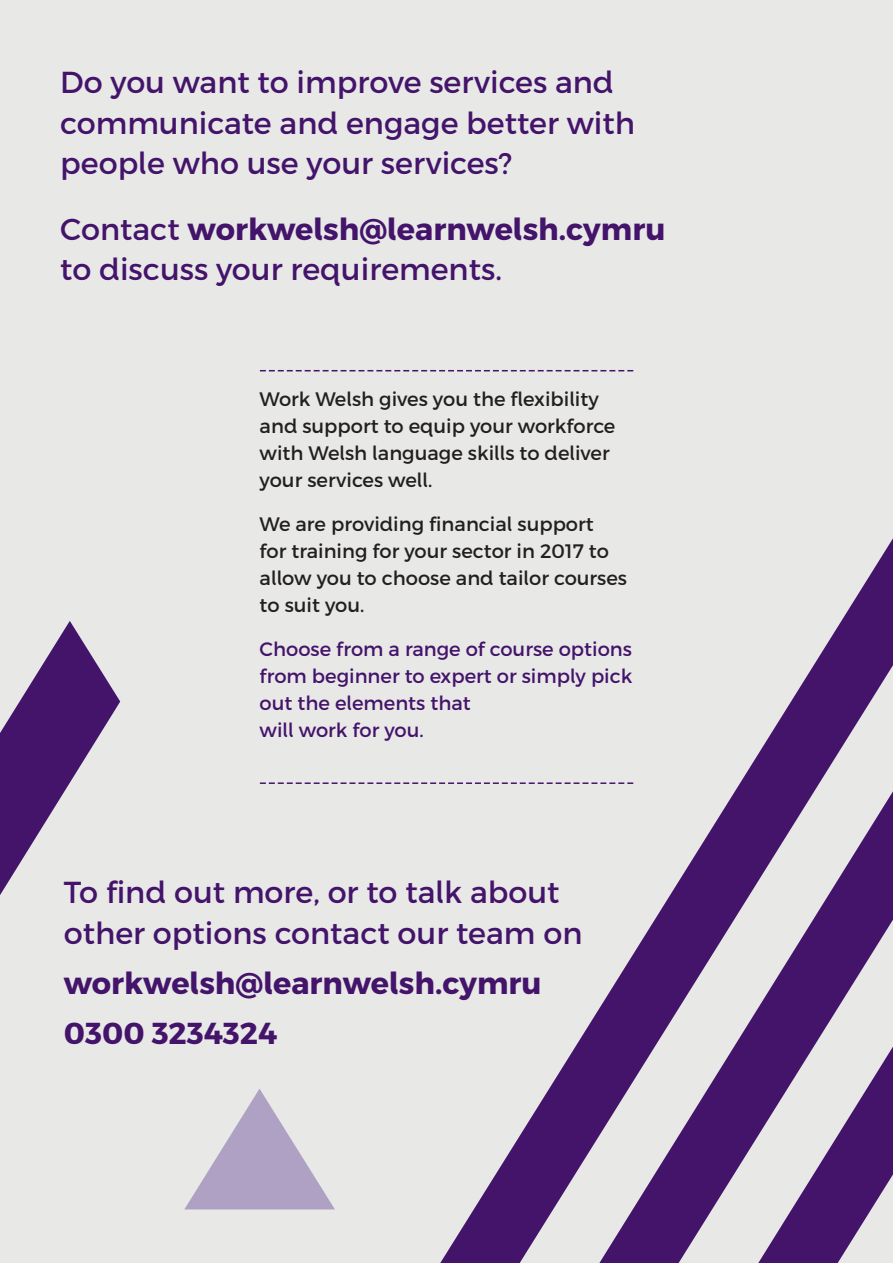
<style>
.page{position:relative;width:893px;height:1263px;background:#e8e9e7}
.page>*{position:absolute;margin:0;border:0;box-sizing:border-box;transform-origin:0 0}
.t1{font:30.3px/40.5px "Cymraeg";color:#44146b}
.t2{font:700 30.3px/49.9px "Cymraeg";color:#44146b}
.t3{font:19.5px/27px "Cymraeg";color:#231f20}
.t4{font:19.5px/27px "Cymraeg";color:#44146b}
.s1{font-weight:700}
</style>
<div class="page">
<svg style="left:440px;top:538px;width:453px;height:725px"></svg>
<svg style="left:0;top:621px;width:120px;height:274px"></svg>
<svg style="left:599px;top:791px;width:294px;height:472px"></svg>
<svg style="left:260px;top:370px;width:373px;height:1px"></svg>
<svg style="left:260px;top:782px;width:373px;height:2px"></svg>
<svg style="left:184px;top:1089px;width:151px;height:120px"></svg>
<h1 class="t1" style="left:60px;top:62px;width:576px">Do you want to improve services and communicate and engage better with people who use your services?</h1>
<h1 class="t1" style="left:60px;top:209px;width:607px">Contact <span class="s1">workwelsh@learnwelsh.cymru </span>to discuss your requirements.</h1>
<p class="t3" style="left:260px;top:385px;width:357px">Work Welsh gives you the flexibility and support to equip your workforce with Welsh language skills to deliver your services well.</p>
<p class="t3" style="left:260px;top:510px;width:369px">We are providing financial support<br>for training for your sector in 2017 to allow you to choose and tailor courses to suit you.</p>
<p class="t4" style="left:260px;top:635px;width:374px">Choose from a range of course options from beginner to expert or simply pick out the elements that<br>will work for you.</p>
<h1 class="t1" style="left:64px;top:872px;width:520px">To find out more, or to talk about other options contact our team on</h1>
<h1 class="t2" style="left:64px;top:958px;width:479px">workwelsh@learnwelsh.cymru<br>0300 3234324</h1>
</div>
